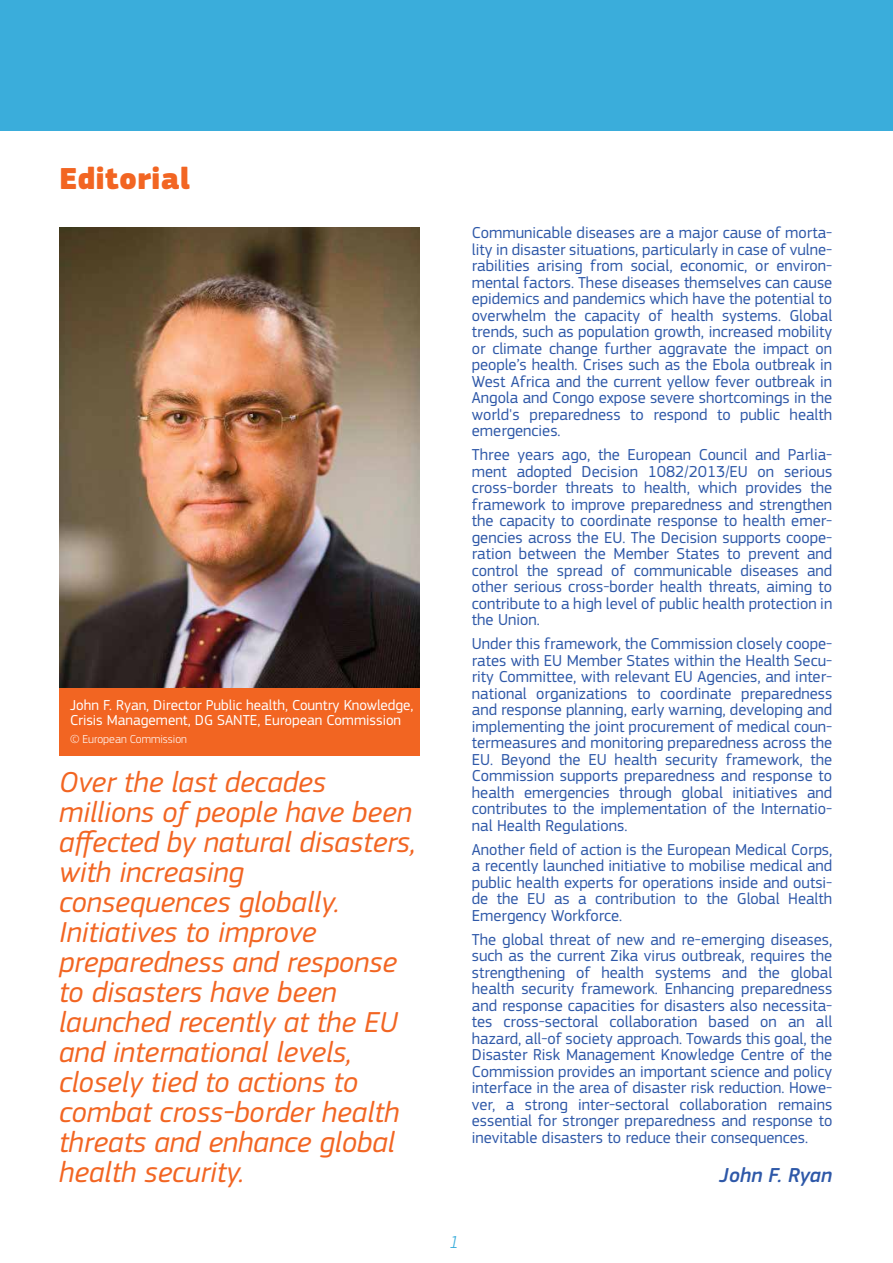
<style>
.page{position:relative;width:893px;height:1263px;background:#fff}
.page>*{position:absolute;margin:0;border:0;box-sizing:border-box;transform-origin:0 0}
.t1{font:900 31.5px "PF Square Sans Pro";color:#f26522}
.t2{font:italic 30px/30px "PF Square Sans Pro";color:#f26522}
.t3{font:italic 500 21px "PF Square Sans Pro";color:#2e58a8}
.t4{font:italic 300 18px "PF Square Sans Pro";color:#3aaddb}
.t5{font:16.5px/16.5px "PF Square Sans Pro";color:#2e58a8;text-align:justify}
.t6{font:15px/15px "PF Square Sans Pro";color:#fff}
.t7{font:300 12px "PF Square Sans Pro";color:#fff}
</style>
<div class="page">
<div style="left:0;top:0;width:892px;height:131px;background:#3aaddb"></div>
<div style="left:59px;top:687px;width:360px;height:69px;background:#f26522"></div>
<img style="left:59px;top:227px;width:360px;height:460px">
<h1 class="t1" style="left:59px;top:159px;width:132px">Editorial</h1>
<p class="t6" style="left:70px;top:697px;width:345px">John F. Ryan, Director Public health, Country Knowledge,<br>Crisis Management, DG SANTE, European Commission</p>
<p class="t7" style="left:70px;top:732px;width:118px">© European Commission</p>
<p class="t2" style="left:59px;top:767px;width:358px">Over the last decades millions of people have been affected by natural disasters, with increasing consequences globally.<br>Initiatives to improve preparedness and response to disasters have been launched recently at the EU and international levels, closely tied to actions to combat cross-border health threats and enhance global health security.</p>
<p class="t5" style="left:472px;top:225px;width:362px">Communicable diseases are a major cause of morta&shy;lity in disaster situations, particularly in case of vulne&shy;rabilities arising from social, economic, or environ&shy;mental factors. These diseases themselves can cause epidemics and pandemics which have the potential to overwhelm the capacity of health systems. Global trends, such as population growth, increased mobility or climate change further aggravate the impact on people’s health. Crises such as the Ebola outbreak in West Africa and the current yellow fever outbreak in Angola and Congo expose severe shortcomings in the world's preparedness to respond to public health emergencies.</p>
<p class="t5" style="left:472px;top:447px;width:362px">Three years ago, the European Council and Parlia&shy;ment adopted Decision 1082/2013/EU on serious cross-border threats to health, which provides the framework to improve preparedness and strengthen the capacity to coordinate response to health emer&shy;gencies across the EU. The Decision supports coope&shy;ration between the Member States to prevent and control the spread of communicable diseases and other serious cross-border health threats, aiming to contribute to a high level of public health protection in the Union.</p>
<p class="t5" style="left:472px;top:636px;width:362px">Under this framework, the Commission closely coope&shy;rates with EU Member States within the Health Secu&shy;rity Committee, with relevant EU Agencies, and inter&shy;national organizations to coordinate preparedness and response planning, early warning, developing and implementing the joint procurement of medical coun&shy;termeasures and monitoring preparedness across the EU. Beyond the EU health security framework, the Commission supports preparedness and response to health emergencies through global initiatives and contributes to the implementation of the Internatio&shy;nal Health Regulations.</p>
<p class="t5" style="left:472px;top:841px;width:362px">Another field of action is the European Medical Corps, a recently launched initiative to mobilise medical and public health experts for operations inside and outsi&shy;de the EU as a contribution to the Global Health Emergency Workforce.</p>
<p class="t5" style="left:472px;top:931px;width:362px">The global threat of new and re-emerging diseases, such as the current Zika virus outbreak, requires the strengthening of health systems and the global health security framework. Enhancing preparedness and response capacities for disasters also necessita&shy;tes cross-sectoral collaboration based on an all hazard, all-of society approach. Towards this goal, the Disaster Risk Management Knowledge Centre of the Commission provides an important science and policy interface in the area of disaster risk reduction. Howe&shy;ver, a strong inter-sectoral collaboration remains essential for stronger preparedness and response to inevitable disasters to reduce their consequences.</p>
<p class="t3" style="left:719px;top:1163px;width:114px">John F. Ryan</p>
<p class="t4" style="left:449px;top:1231px;width:11px">1</p>
</div>
